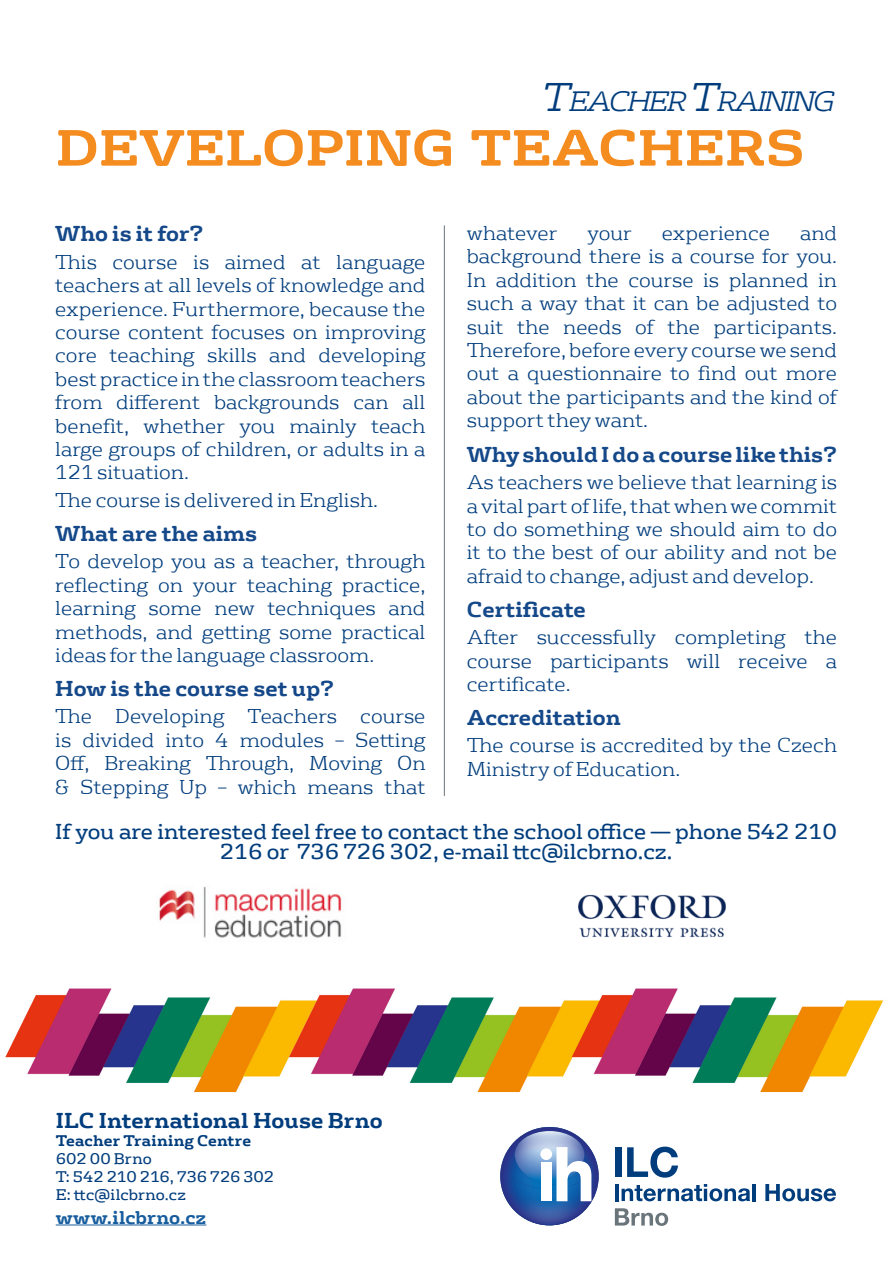
<style>
.page{position:relative;width:893px;height:1263px;background:#fff}
.page>*{position:absolute;margin:0;border:0;box-sizing:border-box;transform-origin:0 0}
.text{font:700 49.35px "FS Rufus";color:#f48c1f;scale:1.08 1}
.text-2{font:italic 300 27.3px "FS Rufus";letter-spacing:-.07em;color:#013d7d;scale:1.08 1}
.text-3{font:21px/20.4px "FS Rufus";color:#013d7d;text-align:center}
.podnadpis{font:700 21px "FS Rufus";color:#144889}
.t1{font:700 21px "FS Rufus";letter-spacing:.005em;color:#013d7d}
.text-4{font:300 19.5px/23.4px "FS Rufus";color:#013d7d;text-align:justify}
.t2{font:700 18px "FS Rufus";letter-spacing:.01em;color:#175d9e}
.t3{font:15px "FS Rufus";letter-spacing:.005em;color:#013d7d}
.t4{font:700 15px "FS Rufus";letter-spacing:.01em;color:#013d7d}
.s1{font-size:39px}
</style>
<div class="page">
<img style="left:5px;top:988px;width:879px;height:105px">
<hr style="left:56px;top:1224px;width:150px;height:1px;background:#175d9e">
<img style="left:501px;top:1127px;width:97px;height:98px">
<img style="left:515px;top:1131px;width:69px;height:50px">
<img style="left:505px;top:1181px;width:89px;height:43px">
<div style="left:540px;top:1148px;width:12px;height:12px;background:#fff;border-radius:50%"></div>
<div style="left:541px;top:1163px;width:11px;height:38px;background:#fff"></div>
<svg style="left:556px;top:1147px;width:36px;height:54px"></svg>
<div style="left:615px;top:1147px;width:6px;height:30px;background:#013d7d"></div>
<svg style="left:627px;top:1146px;width:51px;height:32px"></svg>
<hr style="left:615px;top:1184px;width:4px;height:17px;background:#013d7d">
<svg style="left:622px;top:1184px;width:128px;height:17px"></svg>
<hr style="left:752px;top:1184px;width:4px;height:17px;background:#013d7d">
<svg style="left:765px;top:1184px;width:71px;height:17px"></svg>
<svg style="left:615px;top:1208px;width:53px;height:18px"></svg>
<img style="left:578px;top:894px;width:147px;height:44px">
<img style="left:159px;top:886px;width:183px;height:52px">
<hr style="left:444px;top:225px;width:1px;height:571px;background:#6a747b">
<p class="text-2" style="left:543px;top:79px;width:273px"><span class="s1">T</span>EACHER <span class="s1">T</span>RAINING</p>
<p class="text" style="left:56px;top:105px;width:695px">DEVELOPING TEACHERS</p>
<p class="podnadpis" style="left:55px;top:215px;width:149px">Who is it for?</p>
<p class="text-4" style="left:55px;top:248px;width:372px">This course is aimed at language teachers at all levels of knowledge and experience. Furthermore, because the course content focuses on improving core teaching skills and developing best practice in the classroom teachers from different backgrounds can all benefit, whether you mainly teach large groups of children, or adults in a 121 situation.</p>
<p class="text-4" style="left:55px;top:487px;width:324px">The course is delivered in English.</p>
<p class="podnadpis" style="left:55px;top:515px;width:203px">What are the aims</p>
<p class="text-4" style="left:55px;top:548px;width:372px">To develop you as a teacher, through reflecting on your teaching practice, learning some new techniques and methods, and getting some practical ideas for the language classroom.</p>
<p class="podnadpis" style="left:55px;top:670px;width:280px">How is the course set up?</p>
<p class="text-4" style="left:55px;top:703px;width:372px">The Developing Teachers course is divided into 4 modules – Setting Off, Breaking Through, Moving On &amp; Stepping Up – which means that</p>
<p class="text-4" style="left:467px;top:220px;width:372px;text-indent:333px">and background there is a course for you.<br>In addition the course is planned in such a way that it can be adjusted to suit the needs of the participants.<br>Therefore, before every course we send out a questionnaire to find out more about the participants and the kind of support they want.</p>
<p class="podnadpis" style="left:467px;top:436px;width:372px">Why should I do a course like this?</p>
<p class="text-4" style="left:467px;top:469px;width:372px">As teachers we believe that learning is a vital part of life, that when we commit to do something we should aim to do it to the best of our ability and not be afraid to change, adjust and develop.</p>
<p class="podnadpis" style="left:467px;top:591px;width:121px">Certificate</p>
<p class="text-4" style="left:467px;top:624px;width:372px">After successfully completing the course participants will receive a certificate.</p>
<p class="podnadpis" style="left:467px;top:699px;width:155px">Accreditation</p>
<p class="text-4" style="left:467px;top:732px;width:372px">The course is accredited by the Czech<br>Ministry of Education.</p>
<p class="text-4" style="left:467px;top:220px;width:92px">whatever</p>
<p class="text-4" style="left:587px;top:220px;width:46px">your</p>
<p class="text-4" style="left:662px;top:220px;width:109px">experience</p>
<p class="text-3" style="left:55px;top:820px;width:783px">If you are interested feel free to contact the school office — phone 542 210<br>216 or 736 726 302, e-mail ttc@ilcbrno.cz.</p>
<p class="t1" style="left:56px;top:1102px;width:328px">ILC International House Brno</p>
<p class="t4" style="left:56px;top:1127px;width:197px">Teacher Training Centre</p>
<p class="t3" style="left:56px;top:1146px;width:98px">602 00 Brno</p>
<p class="t3" style="left:56px;top:1164px;width:220px">T: 542 210 216, 736 726 302</p>
<p class="t3" style="left:56px;top:1182px;width:132px">E: ttc@ilcbrno.cz</p>
<p class="t2" style="left:56px;top:1201px;width:152px">www.ilcbrno.cz</p>
</div>
